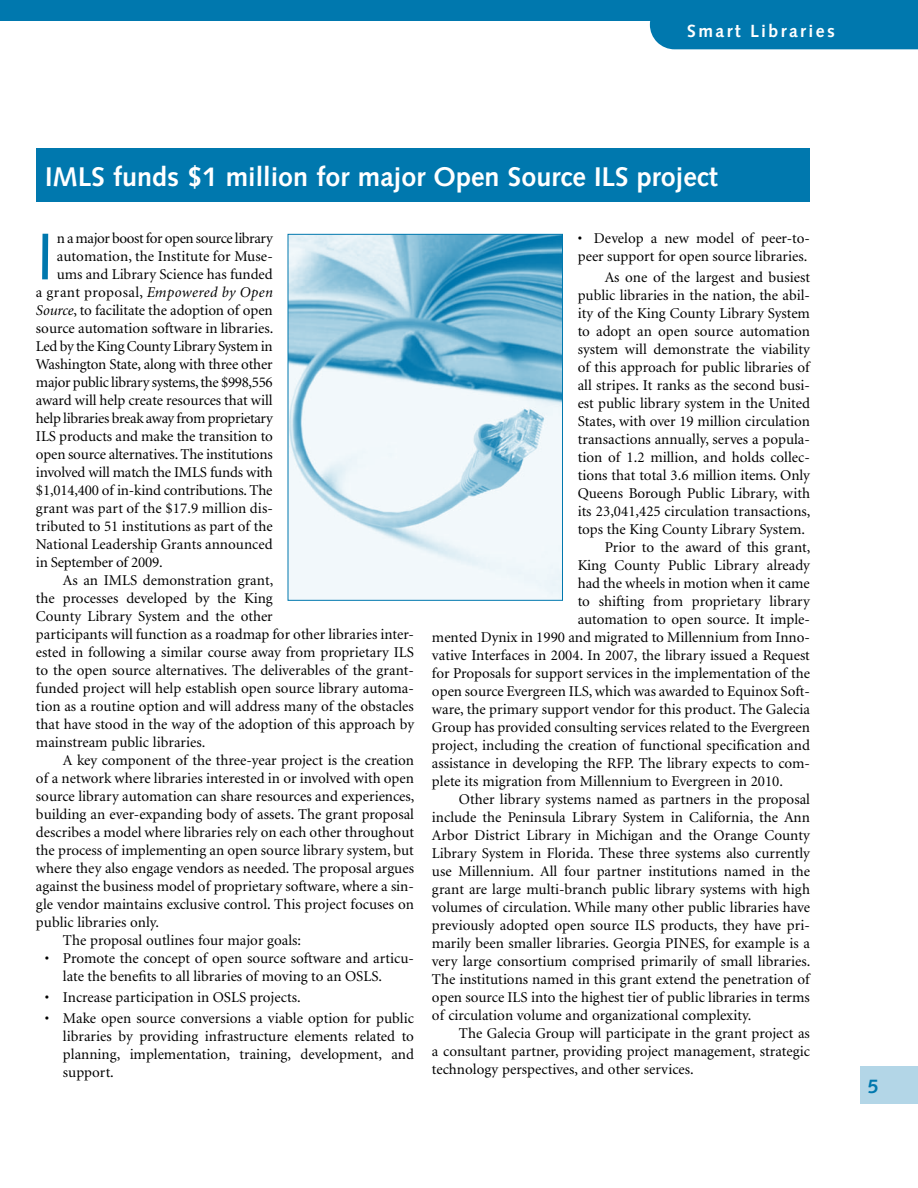
<style>
.page{position:relative;width:918px;height:1188px;background:#fff}
.page>*{position:absolute;margin:0;border:0;box-sizing:border-box;transform-origin:0 0}
.t1{font:66px "Syntax";color:#0078ae}
.t2{font:700 27px "Syntax";color:#fff}
.t3{font:700 19.5px "Syntax";color:#0078ae}
.t4{font:700 17.7px "Syntax";letter-spacing:.135em;color:#fff}
.t5{font:15px/18px "Minion";color:#000}
.t6{font:15px "Minion";letter-spacing:-.02em;color:#000}
.t7{font:15px "Minion";letter-spacing:-.025em;color:#000}
.t8{font:15px "Minion";letter-spacing:.025em;color:#000}
.s1{font-style:italic}
</style>
<div class="page">
<div style="left:0;top:0;width:918px;height:20px;background:#0078ae"></div>
<div style="left:650px;top:20px;width:268px;height:29px;background:#0078ae"></div>
<div style="left:860px;top:1066px;width:58px;height:38px;background:#b3d6e7"></div>
<div style="left:36px;top:148px;width:774px;height:54px;background:#0078ae"></div>
<img style="left:290px;top:236px;width:271px;height:363px">
<div style="left:288px;top:234px;width:275px;height:367px;border:1px solid #0078ae"></div>
<p class="t4" style="left:687px;top:20px;width:149px">Smart Libraries</p>
<h2 class="t2" style="left:45px;top:161px;width:674px">IMLS funds $1 million for major Open Source ILS project</h2>
<h1 class="t1" style="left:36px;top:218px;width:20px">I</h1>
<p class="t7" style="left:57px;top:231px;width:218px">n a major boost for open source library</p>
<p class="t5" style="left:57px;top:248px;width:218px">automation, the Institute for Muse-</p>
<p class="t5" style="left:57px;top:266px;width:218px">ums and Library Science has funded</p>
<p class="t8" style="left:36px;top:285px;width:238px">a grant proposal, <span class="s1">Empowered by Open</span></p>
<p class="t5" style="left:36px;top:302px;width:238px"><span class="s1">Source</span>, to facilitate the adoption of open</p>
<p class="t5" style="left:36px;top:320px;width:239px">source automation software in libraries.</p>
<p class="t6" style="left:36px;top:339px;width:238px">Led by the King County Library System in</p>
<p class="t5" style="left:36px;top:356px;width:238px">Washington State, along with three other</p>
<p class="t6" style="left:36px;top:375px;width:238px">major public library systems, the $998,556</p>
<p class="t5" style="left:36px;top:392px;width:238px">award will help create resources that will</p>
<p class="t6" style="left:36px;top:411px;width:238px">help libraries break away from proprietary</p>
<p class="t5" style="left:36px;top:428px;width:238px">ILS products and make the transition to</p>
<p class="t5" style="left:36px;top:446px;width:238px">open source alternatives. The institutions</p>
<p class="t5" style="left:36px;top:464px;width:238px">involved will match the IMLS funds with</p>
<p class="t5" style="left:36px;top:482px;width:238px">$1,014,400 of in-kind contributions. The</p>
<p class="t5" style="left:36px;top:500px;width:238px">grant was part of the $17.9 million dis-</p>
<p class="t5" style="left:36px;top:518px;width:238px">tributed to 51 institutions as part of the</p>
<p class="t5" style="left:36px;top:536px;width:238px">National Leadership Grants announced</p>
<p class="t5" style="left:36px;top:554px;width:128px">in September of 2009.</p>
<p class="t5" style="left:63px;top:572px;width:212px">As an IMLS demonstration grant,</p>
<p class="t5" style="left:36px;top:590px;width:238px">the processes developed by the King</p>
<p class="t5" style="left:36px;top:608px;width:238px">County Library System and the other</p>
<p class="t5" style="left:36px;top:626px;width:379px">participants will function as a roadmap for other libraries inter-</p>
<p class="t5" style="left:36px;top:644px;width:380px">ested in following a similar course away from proprietary ILS</p>
<p class="t5" style="left:36px;top:662px;width:380px">to the open source alternatives. The deliverables of the grant-</p>
<p class="t5" style="left:36px;top:680px;width:379px">funded project will help establish open source library automa-</p>
<p class="t5" style="left:36px;top:698px;width:379px">tion as a routine option and will address many of the obstacles</p>
<p class="t5" style="left:36px;top:716px;width:380px">that have stood in the way of the adoption of this approach by</p>
<p class="t5" style="left:36px;top:734px;width:171px">mainstream public libraries.</p>
<p class="t5" style="left:63px;top:752px;width:352px">A key component of the three-year project is the creation</p>
<p class="t5" style="left:36px;top:770px;width:380px">of a network where libraries interested in or involved with open</p>
<p class="t5" style="left:36px;top:788px;width:380px">source library automation can share resources and experiences,</p>
<p class="t5" style="left:36px;top:806px;width:379px">building an ever-expanding body of assets. The grant proposal</p>
<p class="t5" style="left:36px;top:824px;width:380px">describes a model where libraries rely on each other throughout</p>
<p class="t5" style="left:36px;top:842px;width:379px">the process of implementing an open source library system, but</p>
<p class="t5" style="left:36px;top:860px;width:380px">where they also engage vendors as needed. The proposal argues</p>
<p class="t5" style="left:36px;top:878px;width:379px">against the business model of proprietary software, where a sin-</p>
<p class="t5" style="left:36px;top:896px;width:379px">gle vendor maintains exclusive control. This project focuses on</p>
<p class="t5" style="left:36px;top:914px;width:125px">public libraries only.</p>
<p class="t5" style="left:63px;top:932px;width:240px">The proposal outlines four major goals:</p>
<p class="t5" style="left:63px;top:950px;width:352px;text-indent:-18px">• Promote the concept of open source software and articu&shy;late the benefits to all libraries of moving to an OSLS.</p>
<p class="t5" style="left:45px;top:989px;width:257px">• Increase participation in OSLS projects.</p>
<p class="t5" style="left:63px;top:1010px;width:353px;text-align:justify;text-indent:-18px">• Make open source conversions a viable option for public libraries by providing infrastructure elements related to planning, implementation, training, development, and support.</p>
<p class="t5" style="left:578px;top:230px;width:234px">• Develop a new model of peer-to&shy;peer support for open source libraries.</p>
<p class="t5" style="left:605px;top:269px;width:207px">As one of the largest and busiest</p>
<p class="t5" style="left:578px;top:287px;width:234px">public libraries in the nation, the abil-</p>
<p class="t5" style="left:578px;top:305px;width:234px">ity of the King County Library System</p>
<p class="t5" style="left:578px;top:323px;width:234px">to adopt an open source automation</p>
<p class="t5" style="left:578px;top:341px;width:234px">system will demonstrate the viability</p>
<p class="t5" style="left:578px;top:359px;width:233px">of this approach for public libraries of</p>
<p class="t5" style="left:578px;top:377px;width:234px">all stripes. It ranks as the second busi-</p>
<p class="t5" style="left:578px;top:395px;width:234px">est public library system in the United</p>
<p class="t5" style="left:578px;top:413px;width:234px">States, with over 19 million circulation</p>
<p class="t5" style="left:578px;top:431px;width:234px">transactions annually, serves a popula-</p>
<p class="t5" style="left:578px;top:449px;width:234px">tion of 1.2 million, and holds collec-</p>
<p class="t5" style="left:578px;top:467px;width:234px">tions that total 3.6 million items. Only</p>
<p class="t5" style="left:578px;top:485px;width:234px">Queens Borough Public Library, with</p>
<p class="t5" style="left:578px;top:503px;width:234px">its 23,041,425 circulation transactions,</p>
<p class="t5" style="left:578px;top:521px;width:229px">tops the King County Library System.</p>
<p class="t5" style="left:605px;top:539px;width:207px">Prior to the award of this grant,</p>
<p class="t5" style="left:578px;top:557px;width:234px">King County Public Library already</p>
<p class="t5" style="left:578px;top:575px;width:234px">had the wheels in motion when it came</p>
<p class="t5" style="left:578px;top:593px;width:234px">to shifting from proprietary library</p>
<p class="t5" style="left:578px;top:611px;width:234px">automation to open source. It imple-</p>
<p class="t5" style="left:432px;top:629px;width:379px">mented Dynix in 1990 and migrated to Millennium from Inno-</p>
<p class="t5" style="left:432px;top:647px;width:379px">vative Interfaces in 2004. In 2007, the library issued a Request</p>
<p class="t5" style="left:432px;top:665px;width:379px">for Proposals for support services in the implementation of the</p>
<p class="t5" style="left:432px;top:683px;width:380px">open source Evergreen ILS, which was awarded to Equinox Soft-</p>
<p class="t5" style="left:432px;top:701px;width:379px">ware, the primary support vendor for this product. The Galecia</p>
<p class="t5" style="left:432px;top:719px;width:380px">Group has provided consulting services related to the Evergreen</p>
<p class="t5" style="left:432px;top:737px;width:379px">project, including the creation of functional specification and</p>
<p class="t5" style="left:432px;top:755px;width:380px">assistance in developing the RFP. The library expects to com-</p>
<p class="t5" style="left:432px;top:773px;width:353px">plete its migration from Millennium to Evergreen in 2010.</p>
<p class="t5" style="left:459px;top:791px;width:353px">Other library systems named as partners in the proposal</p>
<p class="t5" style="left:432px;top:809px;width:380px">include the Peninsula Library System in California, the Ann</p>
<p class="t5" style="left:432px;top:827px;width:379px">Arbor District Library in Michigan and the Orange County</p>
<p class="t5" style="left:432px;top:845px;width:380px">Library System in Florida. These three systems also currently</p>
<p class="t5" style="left:432px;top:863px;width:379px">use Millennium. All four partner institutions named in the</p>
<p class="t5" style="left:432px;top:881px;width:379px">grant are large multi-branch public library systems with high</p>
<p class="t5" style="left:432px;top:899px;width:380px">volumes of circulation. While many other public libraries have</p>
<p class="t5" style="left:432px;top:917px;width:379px">previously adopted open source ILS products, they have pri-</p>
<p class="t5" style="left:432px;top:935px;width:379px">marily been smaller libraries. Georgia PINES, for example is a</p>
<p class="t5" style="left:432px;top:953px;width:380px">very large consortium comprised primarily of small libraries.</p>
<p class="t5" style="left:432px;top:971px;width:379px">The institutions named in this grant extend the penetration of</p>
<p class="t5" style="left:432px;top:989px;width:379px">open source ILS into the highest tier of public libraries in terms</p>
<p class="t5" style="left:432px;top:1007px;width:321px">of circulation volume and organizational complexity.</p>
<p class="t5" style="left:459px;top:1025px;width:352px">The Galecia Group will participate in the grant project as</p>
<p class="t5" style="left:432px;top:1043px;width:380px">a consultant partner, providing project management, strategic</p>
<p class="t5" style="left:432px;top:1061px;width:263px">technology perspectives, and other services.</p>
<h3 class="t3" style="left:868px;top:1075px;width:12px">5</h3>
</div>
